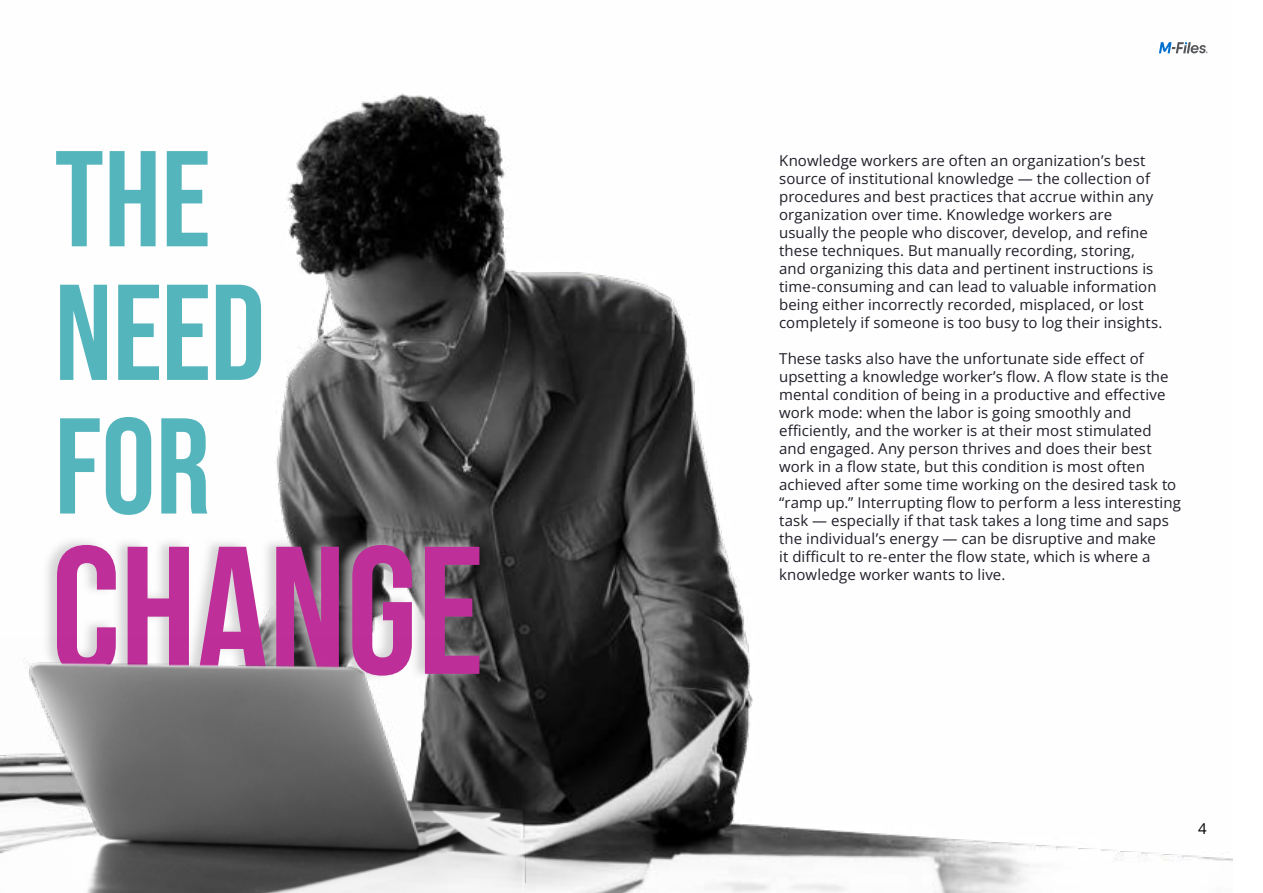
<style>
.page{position:relative;width:1263px;height:893px;background:#fff}
.page>*{position:absolute;margin:0;border:0;box-sizing:border-box;transform-origin:0 0}
.t1{font:700 181.5px "Bebas Neue Pro";color:#bf2f99}
.t2{font:700 136.05px/133.6px "Bebas Neue Pro";color:#54b5bd}
.t3{font:15px/18px "Open Sans";letter-spacing:.005em;color:#1f1f29}
.t4{font:15px "Open Sans";color:#000}
</style>
<div class="page">
<img style="left:276px;top:51px;width:956px;height:842px">
<div style="left:43px;top:536px;width:438px;height:145px;background:#c9c9c9;opacity:.75"></div>
<img style="left:0;top:638px;width:526px;height:255px">
<svg style="left:1159px;top:42px;width:48px;height:11px"></svg>
<h2 class="t2" style="left:55px;top:142px;width:212px">THE<br>NEED<br>FOR</h2>
<h1 class="t1" style="left:51px;top:545px;width:433px">CHANGE</h1>
<p class="t3" style="left:779px;top:153px;width:385px">Knowledge workers are often an organization’s best source of institutional knowledge — the collection of procedures and best practices that accrue within any organization over time. Knowledge workers are usually the people who discover, develop, and refine these techniques. But manually recording, storing, and organizing this data and pertinent instructions is time-consuming and can lead to valuable information being either incorrectly recorded, misplaced, or lost completely if someone is too busy to log their insights.</p>
<p class="t3" style="left:779px;top:349px;width:403px">These tasks also have the unfortunate side effect of upsetting a knowledge worker’s flow. A flow state is the mental condition of being in a productive and effective work mode: when the labor is going smoothly and efficiently, and the worker is at their most stimulated and engaged. Any person thrives and does their best work in a flow state, but this condition is most often achieved after some time working on the desired task to “ramp up.” Interrupting flow to perform a less interesting task — especially if that task takes a long time and saps the individual’s energy — can be disruptive and make<br>it difficult to re-enter the flow state, which is where a knowledge worker wants to live.</p>
<p class="t4" style="left:1198px;top:822px;width:10px">4</p>
</div>
